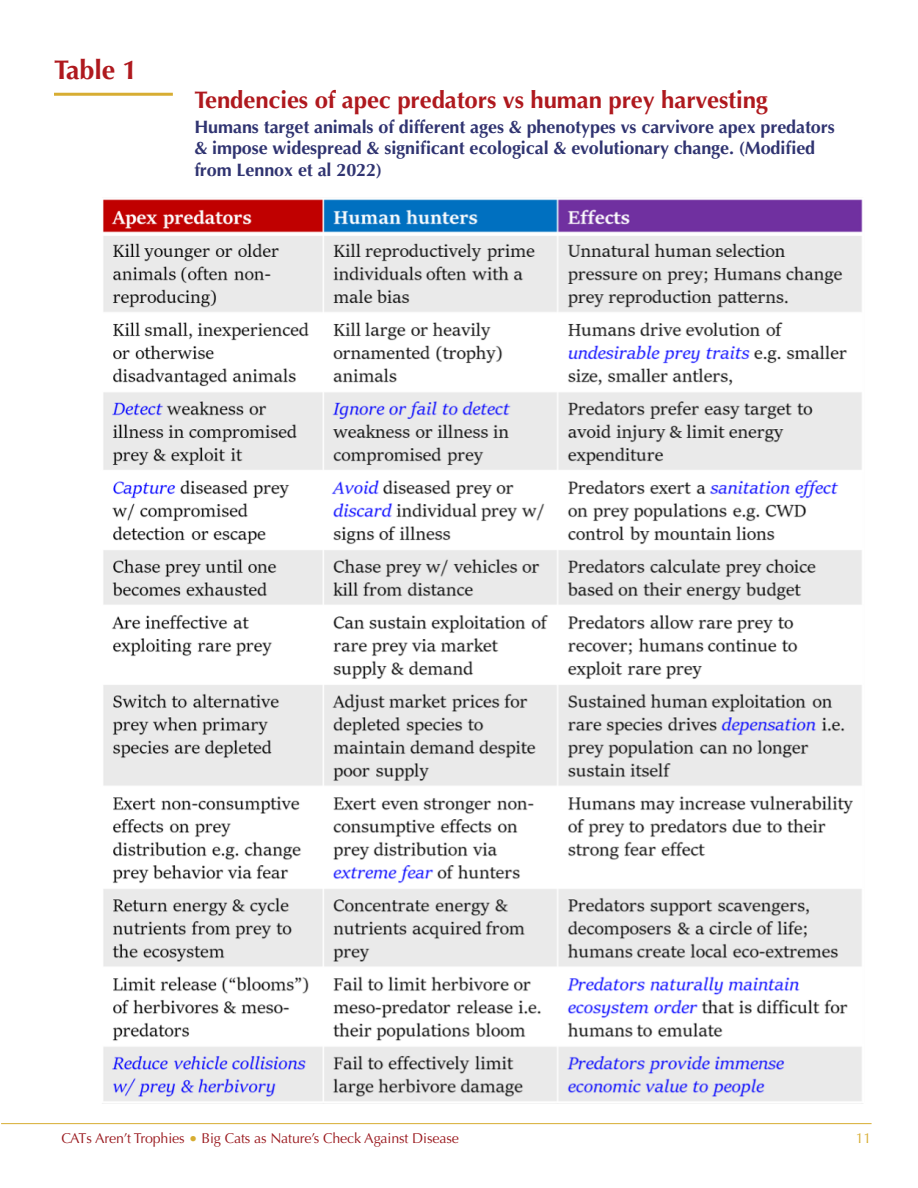
<style>
.page{position:relative;width:918px;height:1188px;background:#fff}
.page>*{position:absolute;margin:0;border:0;box-sizing:border-box;transform-origin:0 0}
.t1{font:700 27px "Optima";letter-spacing:-.005em;color:#af191e}
.t2{font:700 24px "Optima";letter-spacing:-.005em;color:#af191e}
.t3{font:700 18px/21.6px "Optima";letter-spacing:-.005em;color:#303471}
.t4{font:14.25px "Optima";letter-spacing:-.01em;color:#9a191e}
.t5{font:14.25px "Optima";color:#d7ad32}
.s1{font-size:15.75px;color:#d7ad32}
</style>
<div class="page">
<hr style="left:1px;top:1123px;width:871px;height:1px;background:#d7ad32">
<hr style="left:54px;top:93px;width:119px;height:3px;background:#d7ad32">
<img style="left:102px;top:199px;width:761px;height:905px">
<h1 class="t1" style="left:54px;top:54px;width:85px">Table 1</h1>
<h2 class="t2" style="left:194px;top:86px;width:575px">Tendencies of apec predators vs human prey harvesting</h2>
<p class="t3" style="left:194px;top:116px;width:642px">Humans target animals of different ages &amp; phenotypes vs carvivore apex predators &amp; impose widespread &amp; significant ecological &amp; evolutionary change. (Modified from Lennox et al 2022)</p>
<p class="t4" style="left:62px;top:1130px;width:399px">CATs Aren’t Trophies <span class="s1">•</span> Big Cats as Nature’s Check Against Disease</p>
<p class="t5" style="left:856px;top:1130px;width:17px">11</p>
</div>
